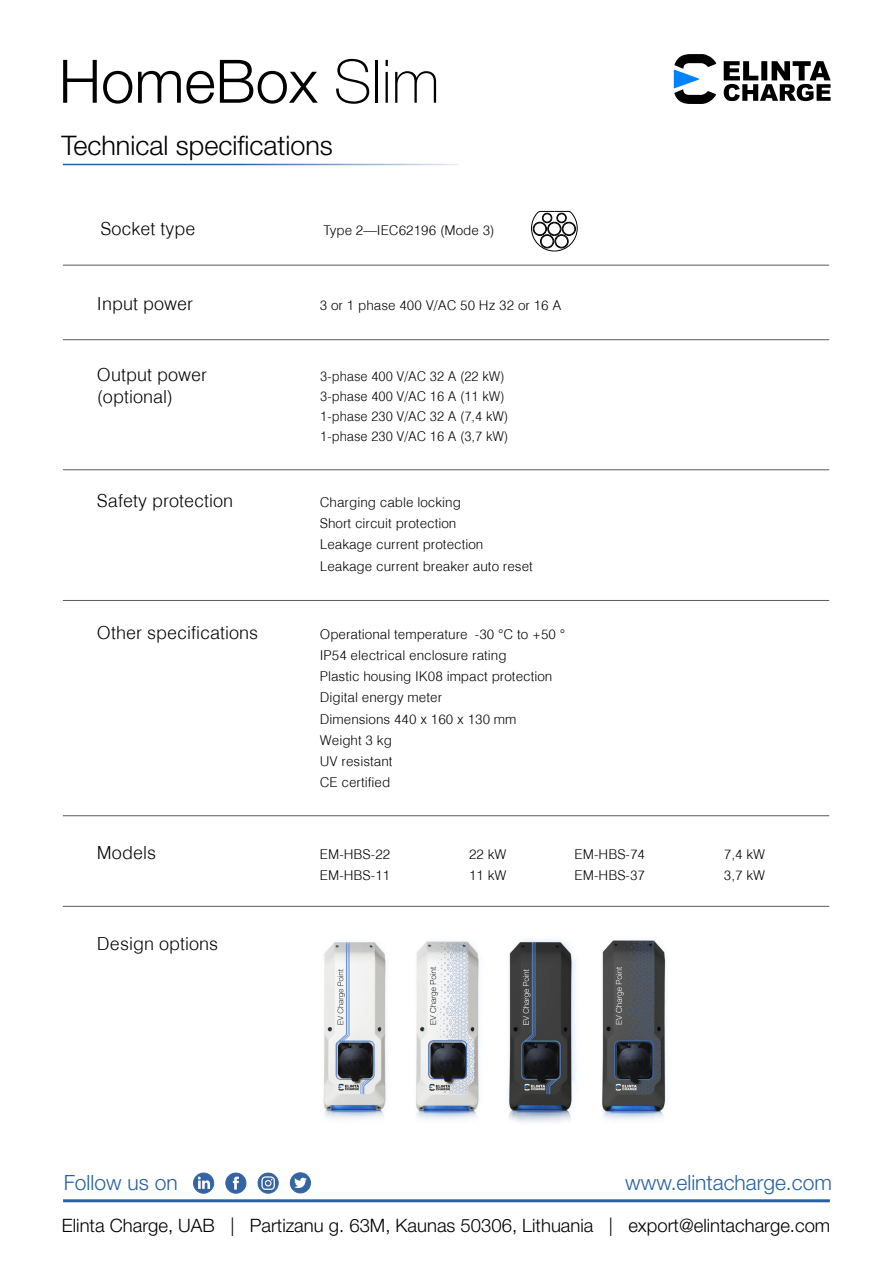
<style>
.page{position:relative;width:893px;height:1263px;background:#fff}
.page>*{position:absolute;margin:0;border:0;box-sizing:border-box;transform-origin:0 0}
.t1{font:300 60px "Helvetica Neue LT Pro";color:#000}
.t2{font:300 27px "Helvetica Neue LT Pro";color:#000}
.t3{font:300 21px "Helvetica Neue LT Pro";color:#2861a2}
.t4{font:300 18.45px "Helvetica Neue LT Pro";color:#000}
.t5{font:300 18px/21.8px "Helvetica LT";color:#000}
.t6{font:300 13.5px/21.1px "Helvetica LT";color:#000}
.t7{font:300 13.5px/20.1px "Helvetica LT";color:#000;scale:.96 1}
.s1{font-weight:100}
</style>
<div class="page">
<hr style="left:63px;top:164px;width:395px;height:1px;background:#2861a2">
<hr style="left:63px;top:265px;width:766px;height:1px;background:#595a5c">
<hr style="left:63px;top:339px;width:766px;height:1px;background:#595a5c">
<hr style="left:63px;top:469px;width:766px;height:1px;background:#595a5c">
<hr style="left:63px;top:600px;width:766px;height:1px;background:#595a5c">
<hr style="left:63px;top:815px;width:766px;height:1px;background:#595a5c">
<hr style="left:63px;top:906px;width:766px;height:1px;background:#595a5c">
<svg style="left:531px;top:210px;width:47px;height:42px"></svg>
<hr style="left:63px;top:1199px;width:767px;height:3px;background:#2861a2">
<div style="left:258px;top:1173px;width:20px;height:20px;background:#3465a2;border-radius:50%"></div>
<div style="left:258px;top:1173px;width:21px;height:20px;border:1px solid #3465a2;border-radius:50%"></div>
<svg style="left:261px;top:1176px;width:14px;height:14px"></svg>
<div style="left:290px;top:1173px;width:20px;height:20px;background:#3465a2;border-radius:50%"></div>
<div style="left:290px;top:1172px;width:21px;height:21px;border:1px solid #3465a2;border-radius:50%"></div>
<svg style="left:294px;top:1178px;width:13px;height:10px"></svg>
<div style="left:226px;top:1173px;width:20px;height:20px;background:#3465a2;border-radius:50%"></div>
<div style="left:225px;top:1173px;width:21px;height:20px;border:1px solid #3465a2;border-radius:50%"></div>
<svg style="left:232px;top:1177px;width:7px;height:12px"></svg>
<div style="left:194px;top:1173px;width:20px;height:20px;background:#3465a2;border-radius:50%"></div>
<div style="left:193px;top:1173px;width:21px;height:20px;border:1px solid #3465a2;border-radius:50%"></div>
<svg style="left:198px;top:1176px;width:12px;height:13px"></svg>
<svg style="left:674px;top:54px;width:43px;height:50px"></svg>
<svg style="left:724px;top:61px;width:107px;height:40px"></svg>
<img style="left:323px;top:942px;width:63px;height:177px">
<img style="left:416px;top:941px;width:64px;height:178px">
<img style="left:508px;top:940px;width:68px;height:182px">
<img style="left:602px;top:940px;width:64px;height:180px">
<h1 class="t1" style="left:59px;top:45px;width:382px">HomeBox <span class="s1">Slim</span></h1>
<h2 class="t2" style="left:61px;top:129px;width:273px">Technical specifications</h2>
<h3 class="t5" style="left:100px;top:218px;width:97px">Socket type</h3>
<p class="t6" style="left:323px;top:220px;width:173px">Type 2—IEC62196 (Mode 3)</p>
<h3 class="t5" style="left:97px;top:292px;width:98px">Input power</h3>
<p class="t6" style="left:320px;top:294px;width:243px">3 or 1 phase 400 V/AC 50 Hz 32 or 16 A</p>
<h3 class="t5" style="left:97px;top:364px;width:112px">Output power (optional)</h3>
<p class="t7" style="left:320px;top:366px;width:198px">3-phase 400 V/AC 32 A (22 kW)<br>3-phase 400 V/AC 16 A (11 kW)<br>1-phase 230 V/AC 32 A (7,4 kW)<br>1-phase 230 V/AC 16 A (3,7 kW)</p>
<h3 class="t5" style="left:97px;top:490px;width:138px">Safety protection</h3>
<p class="t6" style="left:320px;top:492px;width:215px">Charging cable locking<br>Short circuit protection<br>Leakage current protection<br>Leakage current breaker auto reset</p>
<h3 class="t5" style="left:97px;top:621px;width:163px">Other specifications</h3>
<p class="t6" style="left:320px;top:623px;width:247px">Operational temperature -30 °C to +50 °<br>IP54 electrical enclosure rating<br>Plastic housing IK08 impact protection<br>Digital energy meter<br>Dimensions 440 x 160 x 130 mm<br>Weight 3 kg<br>UV resistant<br>CE certified</p>
<h3 class="t5" style="left:97px;top:842px;width:61px">Models</h3>
<p class="t6" style="left:320px;top:844px;width:72px">EM-HBS-22<br>EM-HBS-11</p>
<p class="t6" style="left:469px;top:844px;width:39px">22 kW<br>11 kW</p>
<h3 class="t5" style="left:97px;top:932px;width:123px">Design options</h3>
<p class="t6" style="left:575px;top:844px;width:72px">EM-HBS-74<br>EM-HBS-37</p>
<p class="t6" style="left:724px;top:844px;width:43px">7,4 kW<br>3,7 kW</p>
<h3 class="t3" style="left:64px;top:1169px;width:115px">Follow us on</h3>
<h3 class="t3" style="left:625px;top:1169px;width:208px">www.elintacharge.com</h3>
<h3 class="t4" style="left:62px;top:1214px;width:770px">Elinta Charge, UAB | Partizanu g. 63M, Kaunas 50306, Lithuania | export@elintacharge.com</h3>
</div>
